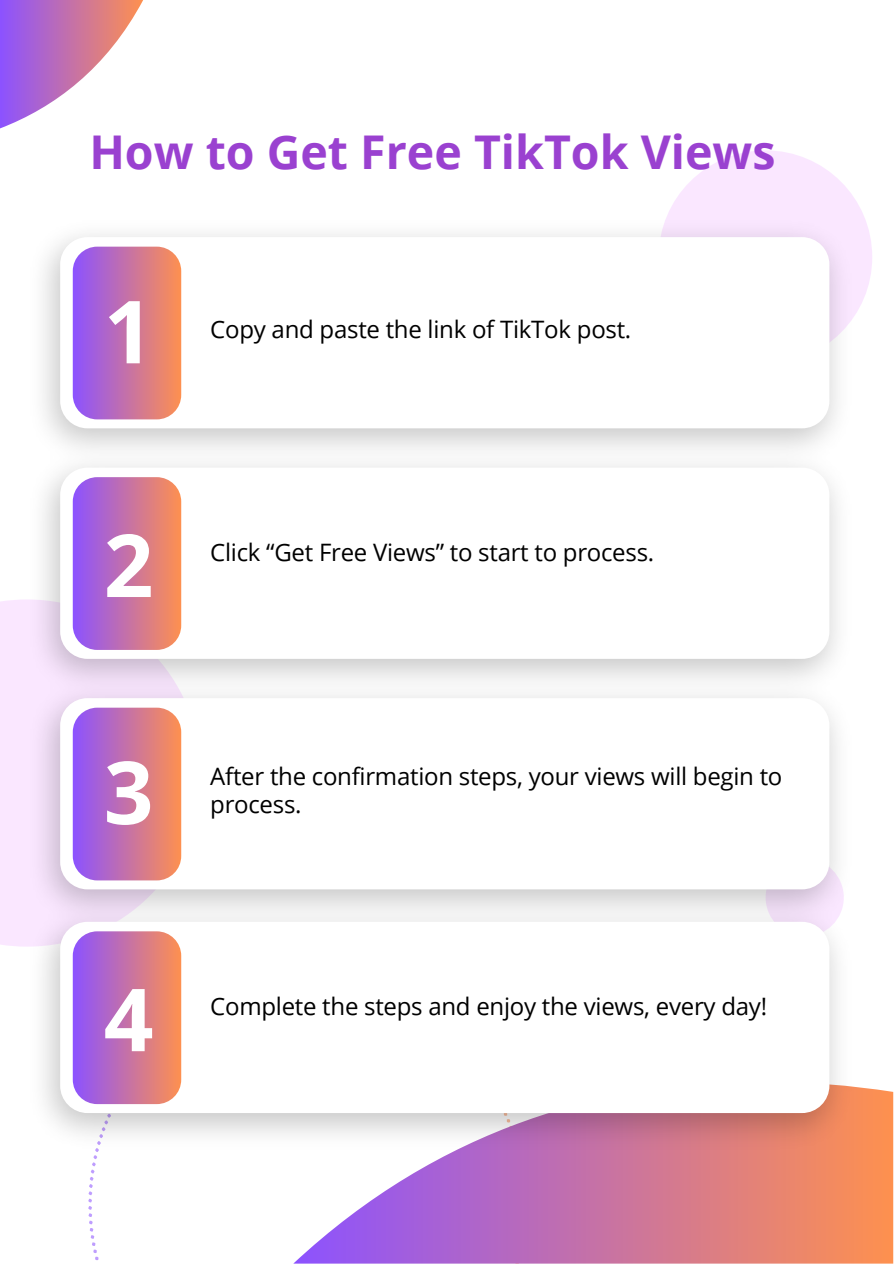
<style>
.page{position:relative;width:894px;height:1264px;background:#fff}
.page>*{position:absolute;margin:0;border:0;box-sizing:border-box;transform-origin:0 0}
.t1{font:700 87px "Open Sans";color:#fff}
.t2{font:700 46.5px "Open Sans";color:#9a41d0}
.t3{font:24px/28.2px "Open Sans";letter-spacing:-.01em;color:#000}
</style>
<div class="page">
<svg style="left:667px;top:150px;width:205px;height:165px;fill:#fae7ff"></svg>
<div style="left:0;top:599px;width:201px;height:347px;background:#fae7ff"></div>
<svg style="left:294px;top:1087px;width:599px;height:176px;background:#d285a5"></svg>
<svg style="left:0;top:0;width:143px;height:128px"></svg>
<img style="left:25px;top:216px;width:830px;height:937px">
<div style="left:60px;top:237px;width:769px;height:191px;background:#fff;border-radius:27px"></div>
<div style="left:73px;top:247px;width:108px;height:172px;background:linear-gradient(to right,#8c52ff,#fc8f52);border-radius:24px"></div>
<div style="left:60px;top:467px;width:769px;height:192px;background:#fff;border-radius:27px"></div>
<div style="left:73px;top:477px;width:108px;height:173px;background:linear-gradient(to right,#8c52ff,#fc8f52);border-radius:24px"></div>
<div style="left:60px;top:698px;width:769px;height:191px;background:#fff;border-radius:27px"></div>
<div style="left:73px;top:707px;width:108px;height:173px;background:linear-gradient(to right,#8c53ff,#fc8f52);border-radius:24px"></div>
<div style="left:60px;top:921px;width:769px;height:192px;background:#fff;border-radius:27px"></div>
<div style="left:73px;top:931px;width:108px;height:173px;background:linear-gradient(to right,#8c52ff,#fc8f52);border-radius:24px"></div>
<h2 class="t2" style="left:89px;top:120px;width:687px">How to Get Free TikTok Views</h2>
<h1 class="t1" style="left:104px;top:270px;width:51px">1</h1>
<p class="t3" style="left:210px;top:314px;width:422px">Copy and paste the link of TikTok post.</p>
<h1 class="t1" style="left:104px;top:504px;width:51px">2</h1>
<p class="t3" style="left:210px;top:538px;width:445px">Click “Get Free Views” to start to process.</p>
<h1 class="t1" style="left:104px;top:731px;width:51px">3</h1>
<p class="t3" style="left:210px;top:761px;width:573px">After the confirmation steps, your views will begin to process.</p>
<h1 class="t1" style="left:104px;top:958px;width:51px">4</h1>
<p class="t3" style="left:210px;top:991px;width:558px">Complete the steps and enjoy the views, every day!</p>
</div>
